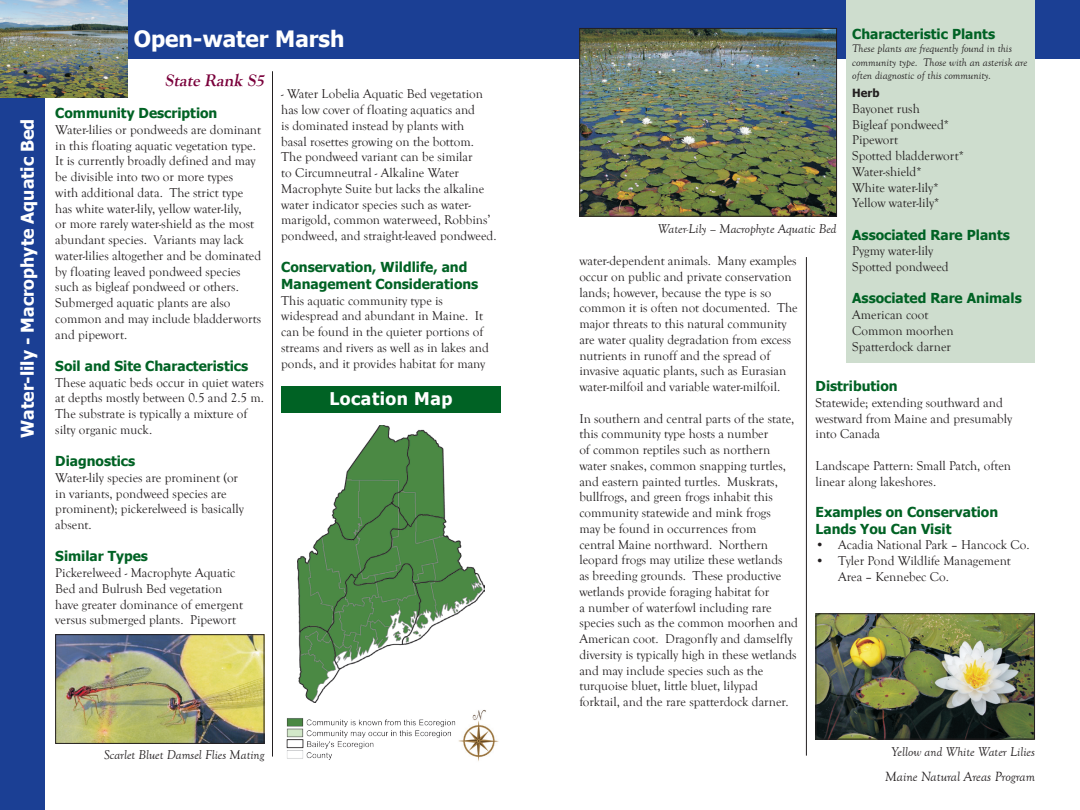
<style>
.page{position:relative;width:1080px;height:810px;background:#fff}
.page>*{position:absolute;margin:0;border:0;box-sizing:border-box;transform-origin:0 0}
.Maine_Header{font:700 22.5px "Tahoma";color:#fff}
.Maine_Header-2{font:700 17.5px "Tahoma";color:#fff}
.Maine_Header-3{font:700 17.5px "Tahoma";letter-spacing:.03em;color:#fff}
.State_Rank{font:italic 700 17.5px "Goudy Old Style T";color:#7a003b}
.Small_Header_--_Gree{font:700 13.75px/16.5px "Tahoma";color:#006224}
.t1{font:italic 13.75px "Goudy Old Style T";color:#231f20}
.Body_Text{font:13.12px/15.8px "Goudy Old Style T";color:#231f20}
.Body_Text-2{font:italic 13.12px "Goudy Old Style T";color:#231f20}
.Body_Text-3{font:italic 11.25px/13.5px "Goudy Old Style T";color:#231f20}
.Plant_Animals_Header{font:700 11.25px "Tahoma";color:#231f20}
</style>
<div class="page">
<img style="left:286px;top:710px;width:213px;height:51px">
<div style="left:0;top:0;width:540px;height:58px;background:#1b3f94"></div>
<div style="left:0;top:0;width:45px;height:810px;background:#1b3f94"></div>
<div style="left:281px;top:386px;width:220px;height:26px;background:#006224"></div>
<div style="left:540px;top:0;width:540px;height:58px;background:#1b3f94"></div>
<hr style="left:272px;top:71px;width:1px;height:686px;background:#231f20">
<img style="left:298px;top:425px;width:186px;height:277px">
<img style="left:0;top:0;width:128px;height:97px">
<img style="left:57px;top:636px;width:205px;height:106px">
<div style="left:55px;top:634px;width:209px;height:110px;border:1px solid #231f20"></div>
<div style="left:847px;top:0;width:188px;height:363px;background:#ceddce"></div>
<hr style="left:806px;top:257px;width:1px;height:499px;background:#231f20">
<img style="left:581px;top:30px;width:254px;height:185px">
<div style="left:579px;top:28px;width:258px;height:189px;border:1px solid #231f20"></div>
<img style="left:818px;top:615px;width:215px;height:122px">
<div style="left:816px;top:613px;width:219px;height:126px;border:1px solid #231f20"></div>
<p class="Maine_Header-2" style="left:15px;top:438px;width:320px;rotate:-90deg">Water-lily - Macrophyte Aquatic Bed</p>
<p class="Maine_Header" style="left:134px;top:23px;width:212px">Open-water Marsh</p>
<p class="State_Rank" style="left:165px;top:70px;width:104px">State Rank S5</p>
<p class="Small_Header_--_Gree" style="left:55px;top:104px;width:164px">Community Description</p>
<p class="Body_Text" style="left:55px;top:122px;width:208px">Water-lilies or pondweeds are dominant in this floating aquatic vegetation type.<br>It is currently broadly defined and may be divisible into two or more types<br>with additional data. The strict type has white water-lily, yellow water-lily,<br>or more rarely water-shield as the most abundant species. Variants may lack water-lilies altogether and be dominated by floating leaved pondweed species such as bigleaf pondweed or others.<br>Submerged aquatic plants are also common and may include bladderworts and pipewort.</p>
<p class="Small_Header_--_Gree" style="left:55px;top:357px;width:194px">Soil and Site Characteristics</p>
<p class="Body_Text" style="left:55px;top:375px;width:210px">These aquatic beds occur in quiet waters at depths mostly between 0.5 and 2.5 m.<br>The substrate is typically a mixture of silty organic muck.</p>
<p class="Small_Header_--_Gree" style="left:55px;top:452px;width:82px">Diagnostics</p>
<p class="Body_Text" style="left:55px;top:470px;width:190px">Water-lily species are prominent (or in variants, pondweed species are prominent); pickerelweed is basically absent.</p>
<p class="Small_Header_--_Gree" style="left:55px;top:547px;width:94px">Similar Types</p>
<p class="Body_Text" style="left:55px;top:565px;width:189px">Pickerelweed - Macrophyte Aquatic Bed and Bulrush Bed vegetation have greater dominance of emergent versus submerged plants. Pipewort</p>
<p class="Body_Text" style="left:281px;top:86px;width:217px">- Water Lobelia Aquatic Bed vegetation has low cover of floating aquatics and<br>is dominated instead by plants with<br>basal rosettes growing on the bottom.<br>The pondweed variant can be similar<br>to Circumneutral - Alkaline Water Macrophyte Suite but lacks the alkaline water indicator species such as water&shy;marigold, common waterweed, Robbins’ pondweed, and straight-leaved pondweed.</p>
<p class="Small_Header_--_Gree" style="left:281px;top:258px;width:199px">Conservation, Wildlife, and<br>Management Considerations</p>
<p class="Body_Text" style="left:281px;top:293px;width:209px">This aquatic community type is widespread and abundant in Maine. It can be found in the quieter portions of streams and rivers as well as in lakes and ponds, and it provides habitat for many</p>
<p class="Maine_Header-3" style="left:329px;top:386px;width:125px">Location Map</p>
<p class="Body_Text-2" style="left:104px;top:748px;width:162px">Scarlet Bluet Damsel Flies Mating</p>
<p class="Small_Header_--_Gree" style="left:852px;top:24px;width:144px">Characteristic Plants</p>
<p class="Body_Text-3" style="left:852px;top:42px;width:177px">These plants are frequently found in this community type. Those with an asterisk are often diagnostic of this community.</p>
<p class="Plant_Animals_Header" style="left:852px;top:85px;width:29px">Herb</p>
<p class="Body_Text" style="left:852px;top:101px;width:69px">Bayonet rush</p>
<p class="Body_Text" style="left:852px;top:117px;width:98px">Bigleaf pondweed*</p>
<p class="Body_Text" style="left:852px;top:133px;width:48px">Pipewort</p>
<p class="Body_Text" style="left:852px;top:148px;width:113px">Spotted bladderwort*</p>
<p class="Body_Text" style="left:852px;top:164px;width:71px">Water-shield*</p>
<p class="Body_Text" style="left:852px;top:180px;width:88px">White water-lily*</p>
<p class="Body_Text" style="left:852px;top:196px;width:89px">Yellow water-lily*</p>
<p class="Small_Header_--_Gree" style="left:852px;top:225px;width:159px">Associated Rare Plants</p>
<p class="Body_Text" style="left:852px;top:244px;width:83px">Pygmy water-lily</p>
<p class="Body_Text" style="left:852px;top:259px;width:98px">Spotted pondweed</p>
<p class="Small_Header_--_Gree" style="left:852px;top:289px;width:171px">Associated Rare Animals</p>
<p class="Body_Text" style="left:852px;top:307px;width:78px">American coot</p>
<p class="Body_Text" style="left:852px;top:323px;width:103px">Common moorhen</p>
<p class="Body_Text" style="left:852px;top:339px;width:100px">Spatterdock darner</p>
<p class="Body_Text-2" style="left:658px;top:222px;width:180px">Water-Lily – Macrophyte Aquatic Bed</p>
<p class="Body_Text" style="left:579px;top:253px;width:220px">water-dependent animals. Many examples occur on public and private conservation lands; however, because the type is so common it is often not documented. The major threats to this natural community are water quality degradation from excess nutrients in runoff and the spread of invasive aquatic plants, such as Eurasian water-milfoil and variable water-milfoil.</p>
<p class="Body_Text" style="left:579px;top:411px;width:220px">In southern and central parts of the state, this community type hosts a number<br>of common reptiles such as northern water snakes, common snapping turtles, and eastern painted turtles. Muskrats, bullfrogs, and green frogs inhabit this community statewide and mink frogs<br>may be found in occurrences from<br>central Maine northward. Northern leopard frogs may utilize these wetlands<br>as breeding grounds. These productive wetlands provide foraging habitat for<br>a number of waterfowl including rare species such as the common moorhen and American coot. Dragonfly and damselfly diversity is typically high in these wetlands and may include species such as the turquoise bluet, little bluet, lilypad forktail, and the rare spatterdock darner.</p>
<p class="Small_Header_--_Gree" style="left:816px;top:377px;width:84px">Distribution</p>
<p class="Body_Text" style="left:816px;top:395px;width:198px">Statewide; extending southward and westward from Maine and presumably into Canada</p>
<p class="Body_Text" style="left:816px;top:458px;width:197px">Landscape Pattern: Small Patch, often linear along lakeshores.</p>
<p class="Small_Header_--_Gree" style="left:816px;top:503px;width:184px">Examples on Conservation<br>Lands You Can Visit</p>
<p class="Body_Text" style="left:838px;top:537px;width:193px">Acadia National Park – Hancock Co.</p>
<p class="Body_Text" style="left:838px;top:553px;width:174px">Tyler Pond Wildlife Management<br>Area – Kennebec Co.</p>
<p class="Body_Text" style="left:816px;top:537px;width:10px">• •</p>
<p class="Body_Text-2" style="left:891px;top:745px;width:145px">Yellow and White Water Lilies</p>
<p class="t1" style="left:885px;top:769px;width:151px">Maine Natural Areas Program</p>
</div>
